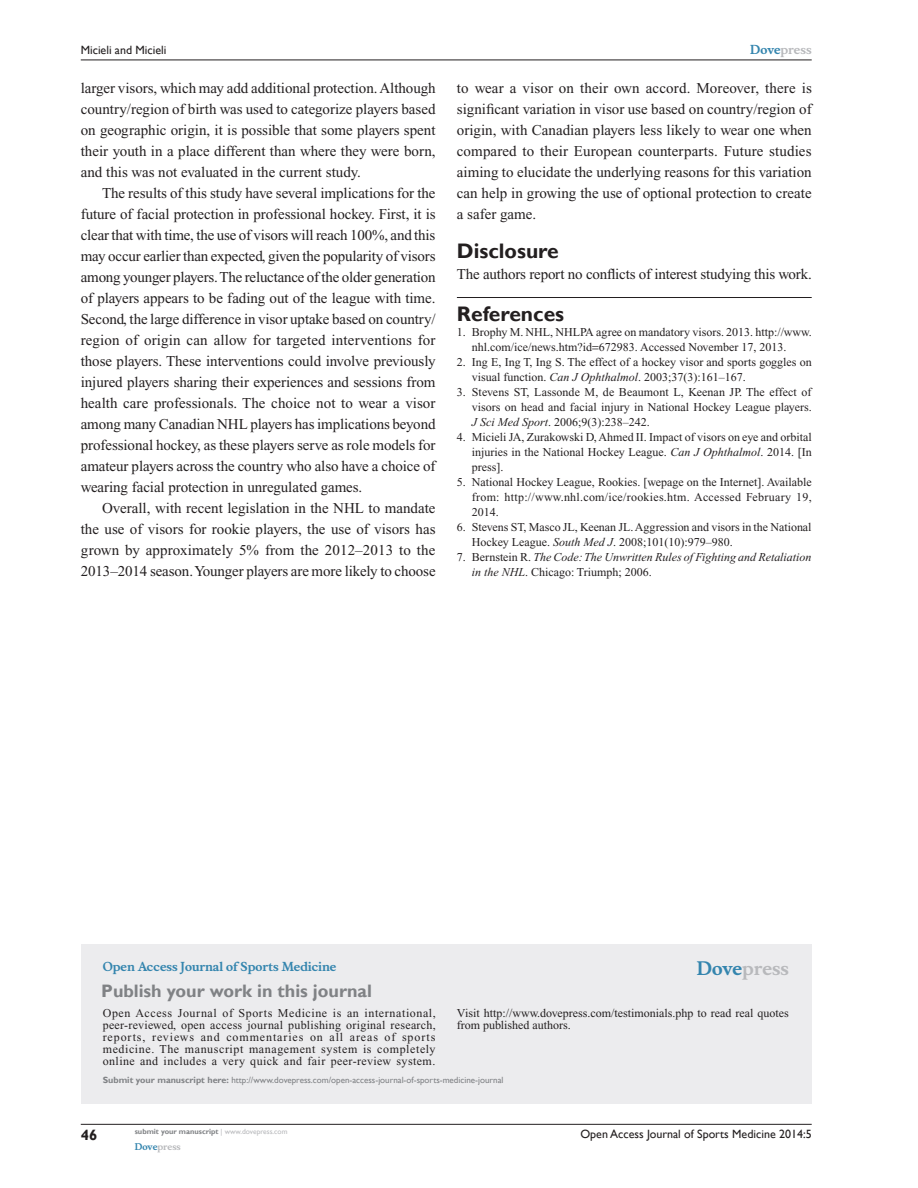
<style>
.page{position:relative;width:918px;height:1188px;background:#fff}
.page>*{position:absolute;margin:0;border:0;box-sizing:border-box;transform-origin:0 0}
.RefH{font:700 21px "Gill Sans";color:#231f20}
.PromBx-H1{font:700 18px "Gill Sans";color:#808285}
.PromBx-Brand{font:700 18px "Musee";color:#b8b9bc}
.Tx{font:15px/21px "Times New Roman";letter-spacing:-.005em;color:#231f20;text-align:justify}
.TxF{font:15px "Times New Roman";letter-spacing:-.015em;color:#231f20}
.t1{font:700 15px "Gill Sans";color:#231f20}
.RefNL1{font:12px/15px "Times New Roman";color:#231f20}
.PromBx-Tx{font:12px/12px "Times New Roman";color:#231f20;text-align:justify}
.RefNL1-2{font:italic 12px/15px "Times New Roman";color:#231f20}
.t2{font:12px "Gill Sans";color:#231f20}
.PromBx-JrnlName{font:700 12px "Musee";color:#3485ae}
.t3{font:700 12px "Musee";color:#b8b9bc}
.PromBx-SubmitMssWebA{font:9px "Gill Sans";color:#808285}
.t4{font:700 9px "Musee";color:#b8b9bc}
.t5{font:700 7.5px "Gill Sans";color:#808285}
.s1{color:#3485ae}
.s2{font-style:italic}
.s3{font-style:normal}
.s4{font-weight:700}
.s5{font-weight:400;color:#b8b9bc}
</style>
<div class="page">
<div style="left:81px;top:944px;width:731px;height:159px;background:#ececee"></div>
<hr style="left:81px;top:1124px;width:731px;height:1px;background:#231f20">
<hr style="left:81px;top:60px;width:731px;height:1px;background:#231f20">
<hr style="left:457px;top:297px;width:355px;height:1px;background:#231f20">
<p class="t2" style="left:81px;top:43px;width:87px">Micieli and Micieli</p>
<p class="Tx" style="left:81px;top:77px;width:357px">larger visors, which may add additional protection. Although country/region of birth was used to categorize players based on geographic origin, it is possible that some players spent their youth in a place different than where they were born, and this was not evaluated in the current study.</p>
<p class="Tx" style="left:81px;top:182px;width:356px;text-indent:21px">The results of this study have several implications for the future of facial protection in professional hockey. First, it is clear that with time, the use of visors will reach 100%, and this may occur earlier than expected, given the popularity of visors among younger players. The reluctance of the older generation of players appears to be fading out of the league with time.<br>Second, the large difference in visor uptake based on country/ region of origin can allow for targeted interventions for those players. These interventions could involve previously injured players sharing their experiences and sessions from health care professionals. The choice not to wear a visor among many Canadian NHL players has implications beyond professional hockey, as these players serve as role models for amateur players across the country who also have a choice of wearing facial protection in unregulated games.</p>
<p class="Tx" style="left:81px;top:497px;width:356px;text-indent:21px">Overall, with recent legislation in the NHL to mandate the use of visors for rookie players, the use of visors has grown by approximately 5% from the 2012–2013 to the 2013–2014 season. Younger players are more likely to choose</p>
<p class="t3" style="left:750px;top:43px;width:63px"><span class="s1">Dove</span>press</p>
<p class="Tx" style="left:457px;top:77px;width:356px">to wear a visor on their own accord. Moreover, there is significant variation in visor use based on country/region of origin, with Canadian players less likely to wear one when compared to their European counterparts. Future studies aiming to elucidate the underlying reasons for this variation can help in growing the use of optional protection to create a safer game.</p>
<h1 class="RefH" style="left:457px;top:238px;width:103px">Disclosure</h1>
<p class="TxF" style="left:457px;top:265px;width:356px">The authors report no conflicts of interest studying this work.</p>
<p class="RefH" style="left:457px;top:301px;width:109px">References</p>
<p class="RefNL1" style="left:472px;top:324px;width:341px;text-indent:-15px">1. Brophy M. NHL, NHLPA agree on mandatory visors. 2013. http://www. nhl.com/ice/news.htm?id 672983. Accessed November 17, 2013.</p>
<p class="RefNL1" style="left:472px;top:354px;width:341px;text-indent:-15px">2. Ing E, Ing T, Ing S. The effect of a hockey visor and sports goggles on visual function. <span class="s2">Can J Ophthalmol</span>. 2003;37(3):161–167.</p>
<p class="RefNL1" style="left:472px;top:384px;width:341px;text-align:justify;text-indent:-15px">3. Stevens ST, Lassonde M, de Beaumont L, Keenan JP. The effect of visors on head and facial injury in National Hockey League players.<br><span class="s2">J Sci Med Sport</span>. 2006;9(3):238–242.</p>
<p class="RefNL1" style="left:472px;top:429px;width:341px;text-align:justify;text-indent:-15px">4. Micieli JA, Zurakowski D, Ahmed II. Impact of visors on eye and orbital injuries in the National Hockey League. <span class="s2">Can J Ophthalmol</span>. 2014. [In press].</p>
<p class="RefNL1" style="left:472px;top:474px;width:341px;text-align:justify;text-indent:-15px">5. National Hockey League, Rookies. [wepage on the Internet]. Available from: http://www.nhl.com/ice/rookies.htm. Accessed February 19, 2014.</p>
<p class="RefNL1" style="left:472px;top:519px;width:341px;text-indent:-15px">6. Stevens ST, Masco JL, Keenan JL. Aggression and visors in the National<br>Hockey League. <span class="s2">South Med J</span>. 2008;101(10):979–980.</p>
<p class="RefNL1-2" style="left:472px;top:549px;width:341px;text-indent:-15px"><span class="s3">7. Bernstein R.</span> The Code: The Unwritten Rules of Fighting and Retaliation in the NHL<span class="s3">. Chicago: Triumph; 2006.</span></p>
<p class="PromBx-JrnlName" style="left:103px;top:959px;width:235px">Open Access Journal of Sports Medicine</p>
<p class="PromBx-H1" style="left:101px;top:980px;width:272px">Publish your work in this journal</p>
<p class="PromBx-Brand" style="left:697px;top:958px;width:94px"><span class="s1">Dove</span>press</p>
<p class="PromBx-Tx" style="left:103px;top:1007px;width:335px">Open Access Journal of Sports Medicine is an international, peer-reviewed, open access journal publishing original research, reports, reviews and commentaries on all areas of sports medicine. The manuscript management system is completely online and includes a very quick and fair peer-review system.</p>
<p class="PromBx-Tx" style="left:457px;top:1007px;width:333px">Visit http://www.dovepress.com/testimonials.php to read real quotes from published authors.</p>
<p class="PromBx-SubmitMssWebA" style="left:103px;top:1075px;width:402px"><span class="s4">Submit your manuscript here:</span> http://www.dovepress.com/open-access-journal-of-sports-medicine-journal</p>
<p class="t1" style="left:81px;top:1126px;width:18px">46</p>
<p class="t5" style="left:135px;top:1127px;width:154px">submit your manuscript <span class="s5">| www.dovepress.com</span></p>
<p class="t4" style="left:135px;top:1141px;width:48px"><span class="s1">Dove</span>press</p>
<p class="t2" style="left:580px;top:1127px;width:233px">Open Access Journal of Sports Medicine 2014:5</p>
</div>
